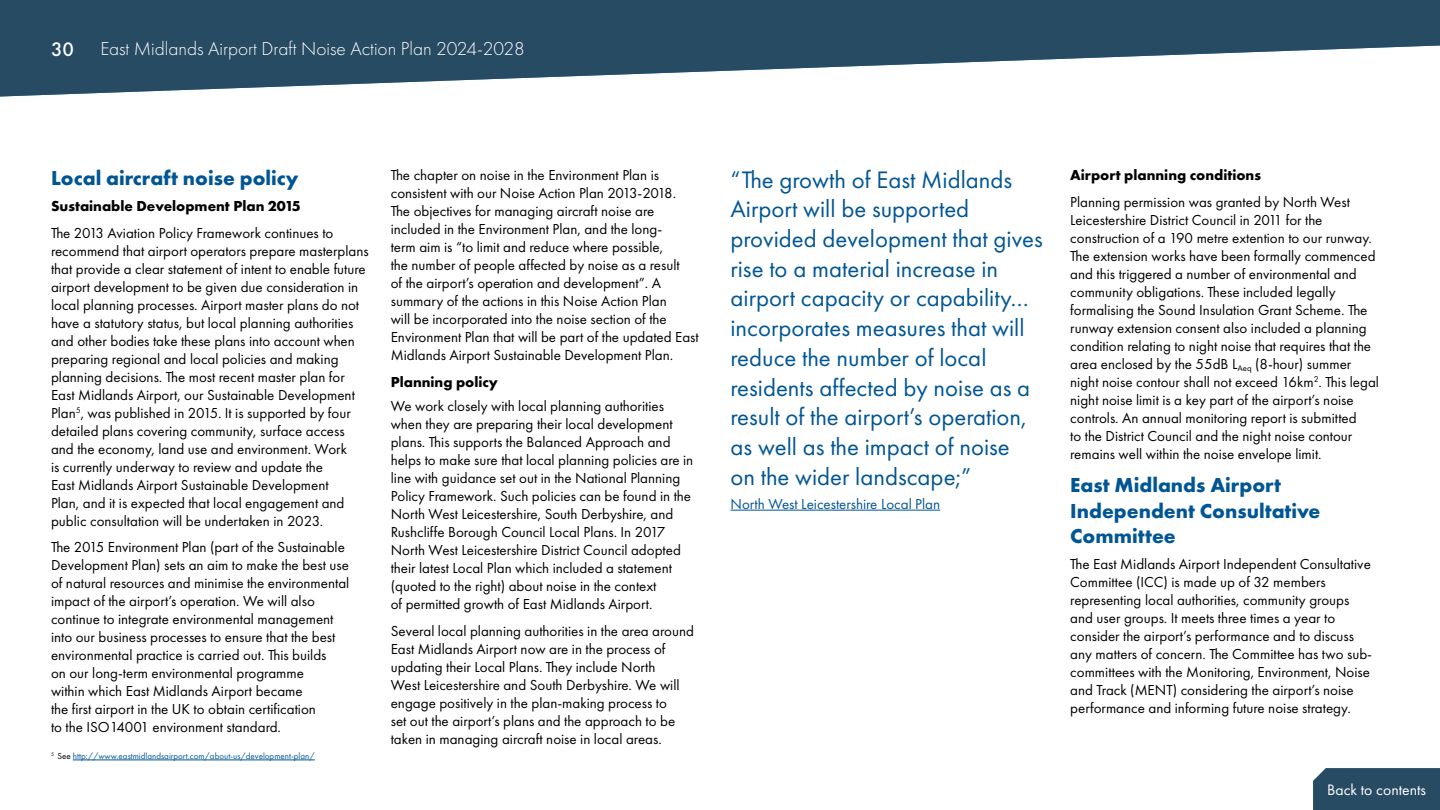
<style>
.page{position:relative;width:1440px;height:810px;background:#fff}
.page>*{position:absolute;margin:0;border:0;box-sizing:border-box;transform-origin:0 0}
.t1{font:24.75px/29.7px "Futura PT";color:#005694}
.Header_3{font:700 21px/25.2px "Futura PT";color:#005694}
.t2{font:500 20.33px "Futura PT";color:#fff}
.t3{font:300 19.42px "Futura PT";color:#fff}
.t4{font:15.75px "Futura PT";color:#fefefe}
.Body{font:15px/18px "Futura PT";color:#000}
.Header_4{font:700 15px "Futura PT";color:#000}
.Body-2{font:15px "Futura PT";color:#005694}
.Body-3{font:9px "Futura PT";color:#005694}
.s1{color:#000}
</style>
<div class="page">
<hr style="left:73px;top:760px;width:242px;height:1px;background:#005694">
<hr style="left:731px;top:510px;width:209px;height:1px;background:#005694">
<svg style="left:0;top:0;width:1440px;height:97px;fill:#284b64"></svg>
<div style="left:1313px;top:768px;width:127px;height:42px;background:#284b64"></div>
<h3 class="t2" style="left:51px;top:37px;width:25px">30</h3>
<p class="t3" style="left:100px;top:37px;width:426px">East Midlands Airport Draft Noise Action Plan 2024-2028</p>
<h3 class="Header_3" style="left:51px;top:165px;width:249px">Local aircraft noise policy</h3>
<h4 class="Header_4" style="left:51px;top:197px;width:251px">Sustainable Development Plan 2015</h4>
<p class="Body" style="left:51px;top:224px;width:319px">The 2013 Aviation Policy Framework continues to recommend that airport operators prepare masterplans that provide a clear statement of intent to enable future airport development to be given due consideration in local planning processes. Airport master plans do not have a statutory status, but local planning authorities and other bodies take these plans into account when preparing regional and local policies and making planning decisions. The most recent master plan for East Midlands Airport, our Sustainable Development Plan<sup>5</sup>, was published in 2015. It is supported by four detailed plans covering community, surface access and the economy, land use and environment. Work<br>is currently underway to review and update the<br>East Midlands Airport Sustainable Development<br>Plan, and it is expected that local engagement and public consultation will be undertaken in 2023.</p>
<p class="Body" style="left:51px;top:538px;width:300px">The 2015 Environment Plan (part of the Sustainable Development Plan) sets an aim to make the best use of natural resources and minimise the environmental impact of the airport’s operation. We will also continue to integrate environmental management into our business processes to ensure that the best environmental practice is carried out. This builds<br>on our long-term environmental programme<br>within which East Midlands Airport became<br>the first airport in the UK to obtain certification<br>to the ISO14001 environment standard.</p>
<p class="Body-3" style="left:51px;top:751px;width:265px"><sup>5</sup> <span class="s1">See</span> http://www.eastmidlandsairport.com/about-us/development-plan/</p>
<p class="Body" style="left:391px;top:166px;width:310px">The chapter on noise in the Environment Plan is consistent with our Noise Action Plan 2013-2018.<br>The objectives for managing aircraft noise are included in the Environment Plan, and the long-<br>term aim is “to limit and reduce where possible,<br>the number of people affected by noise as a result<br>of the airport’s operation and development”. A summary of the actions in this Noise Action Plan<br>will be incorporated into the noise section of the Environment Plan that will be part of the updated East Midlands Airport Sustainable Development Plan.</p>
<h4 class="Header_4" style="left:391px;top:372px;width:109px">Planning policy</h4>
<p class="Body" style="left:391px;top:397px;width:304px">We work closely with local planning authorities when they are preparing their local development plans. This supports the Balanced Approach and helps to make sure that local planning policies are in line with guidance set out in the National Planning Policy Framework. Such policies can be found in the North West Leicestershire, South Derbyshire, and Rushcliffe Borough Council Local Plans. In 2017<br>North West Leicestershire District Council adopted their latest Local Plan which included a statement (quoted to the right) about noise in the context<br>of permitted growth of East Midlands Airport.</p>
<p class="Body" style="left:391px;top:622px;width:305px">Several local planning authorities in the area around East Midlands Airport now are in the process of updating their Local Plans. They include North<br>West Leicestershire and South Derbyshire. We will engage positively in the plan-making process to<br>set out the airport’s plans and the approach to be taken in managing aircraft noise in local areas.</p>
<p class="t1" style="left:731px;top:164px;width:314px">“The growth of East Midlands<br>Airport will be supported provided development that gives rise to a material increase in airport capacity or capability… incorporates measures that will reduce the number of local residents affected by noise as a result of the airport’s operation, as well as the impact of noise<br>on the wider landscape;”</p>
<p class="Body-2" style="left:731px;top:495px;width:211px">North West Leicestershire Local Plan</p>
<h4 class="Header_4" style="left:1070px;top:166px;width:192px">Airport planning conditions</h4>
<p class="Body" style="left:1070px;top:193px;width:310px">Planning permission was granted by North West Leicestershire District Council in 2011 for the construction of a 190 metre extention to our runway.<br>The extension works have been formally commenced and this triggered a number of environmental and community obligations. These included legally formalising the Sound Insulation Grant Scheme. The runway extension consent also included a planning condition relating to night noise that requires that the area enclosed by the 55dB L<sub>Aeq</sub> (8-hour) summer night noise contour shall not exceed 16km<sup>2</sup>. This legal night noise limit is a key part of the airport’s noise controls. An annual monitoring report is submitted<br>to the District Council and the night noise contour remains well within the noise envelope limit.</p>
<h3 class="Header_3" style="left:1070px;top:472px;width:252px">East Midlands Airport<br>Independent Consultative<br>Committee</h3>
<p class="Body" style="left:1070px;top:555px;width:303px">The East Midlands Airport Independent Consultative Committee (ICC) is made up of 32 members representing local authorities, community groups and user groups. It meets three times a year to consider the airport’s performance and to discuss any matters of concern. The Committee has two sub&shy;committees with the Monitoring, Environment, Noise and Track (MENT) considering the airport’s noise performance and informing future noise strategy.</p>
<p class="t4" style="left:1327px;top:781px;width:100px">Back to contents</p>
</div>
